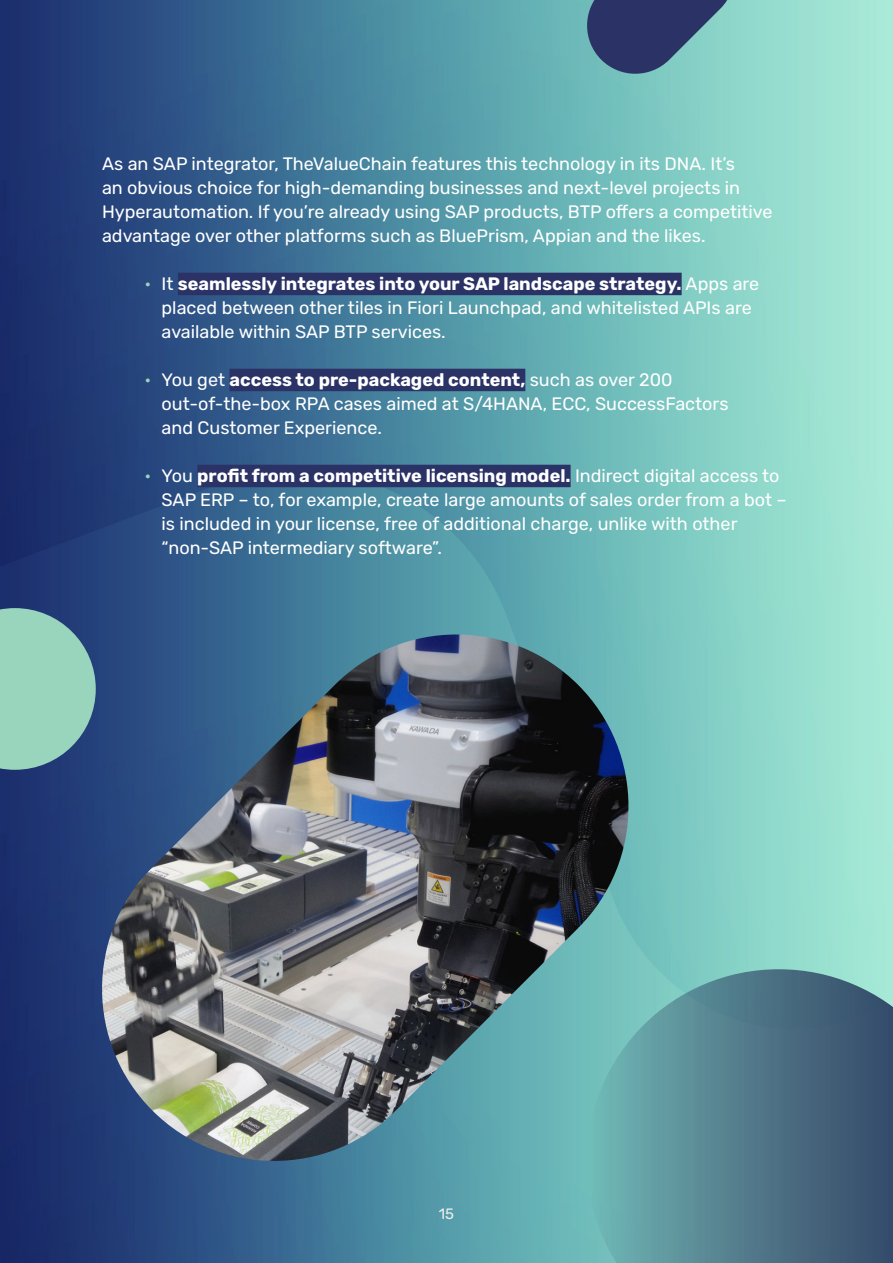
<style>
.page{position:relative;width:893px;height:1263px;background:#fff}
.page>*{position:absolute;margin:0;border:0;box-sizing:border-box;transform-origin:0 0}
.t1{font:18px/24px "Rubik";color:#fff}
.t2{font:700 18px "Rubik";color:#fff}
.t3{font:15px "Rubik";color:#f0eded}
.s1{color:#99d4bd}
.s2{font-weight:700}
.s3{font-weight:400;color:#99d4bd}
.s4{font-weight:400}
</style>
<div class="page">
<img style="left:0;top:0;width:893px;height:1263px">
<div style="left:178px;top:273px;width:504px;height:22px;background:#2b3366"></div>
<div style="left:230px;top:369px;width:295px;height:22px;background:#2b3366"></div>
<div style="left:197px;top:465px;width:374px;height:22px;background:#2b3366"></div>
<svg style="left:582px;top:0;width:157px;height:78px;background:#50738d"></svg>
<img style="left:85px;top:634px;width:560px;height:530px">
<svg style="left:0;top:608px;width:96px;height:162px;background:#84b9b0"></svg>
<svg style="left:587px;top:969px;width:306px;height:294px;background:#568491"></svg>
<p class="t1" style="left:102px;top:152px;width:672px">As an SAP integrator, TheValueChain features this technology in its DNA. It’s<br>an obvious choice for high-demanding businesses and next-level projects in Hyperautomation. If you’re already using SAP products, BTP offers a competitive advantage over other platforms such as BluePrism, Appian and the likes.</p>
<p class="t1" style="left:162px;top:272px;width:599px;text-indent:-17px"><span class="s1">•</span> It <span class="s2">seamlessly integrates into your SAP landscape strategy.</span> Apps are placed between other tiles in Fiori Launchpad, and whitelisted APIs are available within SAP BTP services.</p>
<p class="t2" style="left:145px;top:369px;width:529px"><span class="s3">•</span> <span class="s4">You get</span> access to pre-packaged content, <span class="s4">such as over 200</span></p>
<p class="t1" style="left:162px;top:392px;width:568px">out-of-the-box RPA cases aimed at S/4HANA, ECC, SuccessFactors</p>
<p class="t1" style="left:162px;top:416px;width:222px">and Customer Experience.</p>
<p class="t1" style="left:162px;top:464px;width:627px;text-indent:-17px"><span class="s1">•</span> You <span class="s2">profit from a competitive licensing model.</span> Indirect digital access to<br>SAP ERP – to, for example, create large amounts of sales order from a bot –</p>
<p class="t1" style="left:162px;top:512px;width:577px">is included in your license, free of additional charge, unlike with other</p>
<p class="t1" style="left:162px;top:536px;width:282px">“non-SAP intermediary software”.</p>
<p class="t3" style="left:439px;top:1205px;width:17px">15</p>
</div>
